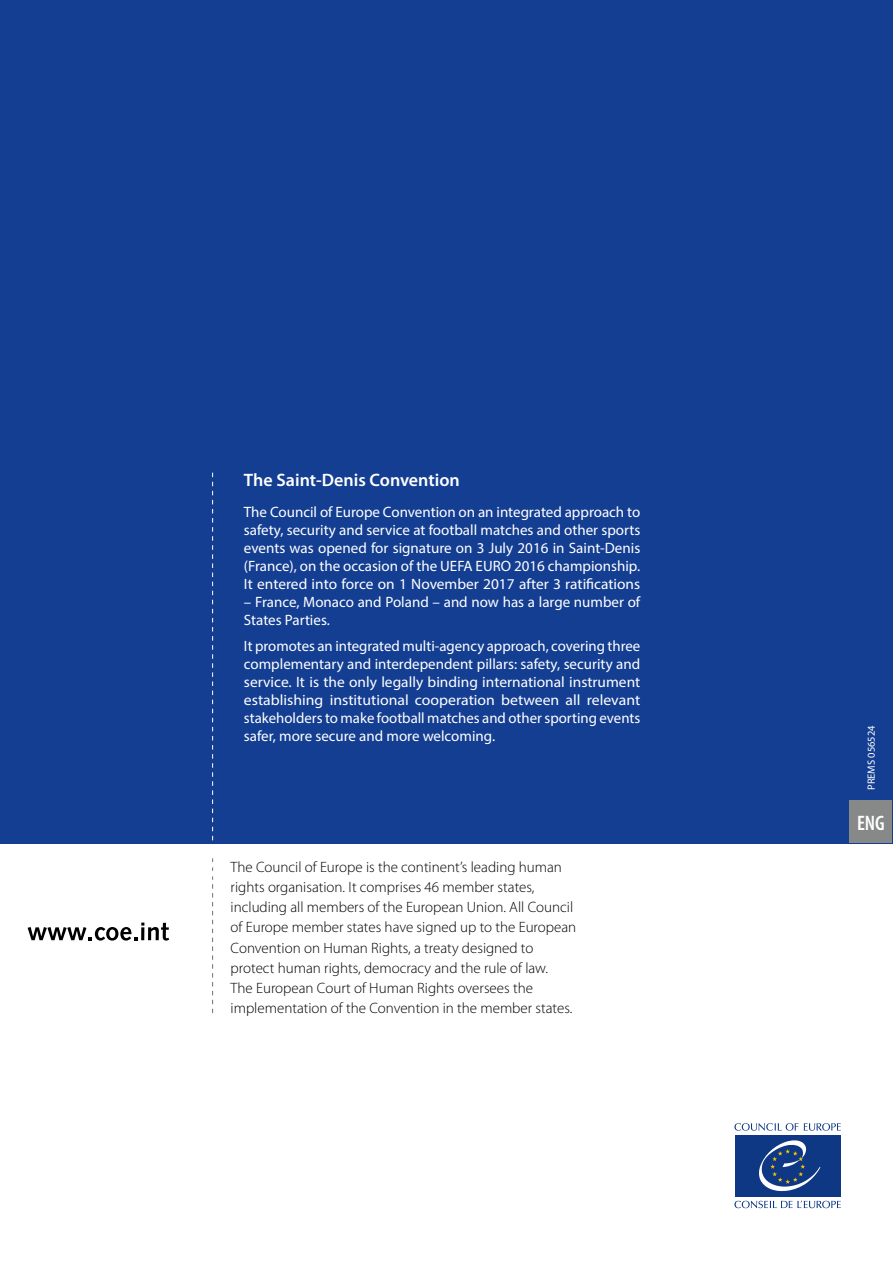
<style>
.page{position:relative;width:893px;height:1263px;background:#fff}
.page>*{position:absolute;margin:0;border:0;box-sizing:border-box;transform-origin:0 0}
.t1{font:600 condensed 21px "Myriad Pro";color:#fff}
.t2{font:600 18px "Myriad Pro";color:#fff}
.t3{font:15px/18px "Myriad Pro";color:#fff;text-align:justify}
.t4{font:300 15px/20.2px "Myriad Pro";color:#000}
.t5{font:10.5px "Myriad Pro";color:#fff}
</style>
<div class="page">
<div style="left:0;top:0;width:893px;height:843px;background:#143e92"></div>
<svg style="left:804px;top:1123px;width:37px;height:8px"></svg>
<svg style="left:734px;top:1123px;width:64px;height:8px"></svg>
<svg style="left:734px;top:1200px;width:107px;height:8px"></svg>
<div style="left:735px;top:1135px;width:105px;height:61px;background:#0e3884"></div>
<svg style="left:759px;top:1140px;width:62px;height:51px"></svg>
<svg style="left:28px;top:922px;width:141px;height:18px"></svg>
<svg style="left:212px;top:473px;width:1px;height:540px"></svg>
<div style="left:850px;top:800px;width:42px;height:43px;background:#878988"></div>
<p class="t2" style="left:244px;top:468px;width:217px">The Saint-Denis Convention</p>
<p class="t3" style="left:244px;top:502px;width:398px">The Council of Europe Convention on an integrated approach to safety, security and service at football matches and other sports events was opened for signature on 3 July 2016 in Saint-Denis (France), on the occasion of the UEFA EURO 2016 championship.<br>It entered into force on 1 November 2017 after 3 ratifications</p>
<p class="t3" style="left:244px;top:592px;width:398px">– France, Monaco and Poland – and now has a large number of<br>States Parties.</p>
<p class="t3" style="left:244px;top:637px;width:398px">It promotes an integrated multi-agency approach, covering three complementary and interdependent pillars: safety, security and service. It is the only legally binding international instrument establishing institutional cooperation between all relevant stakeholders to make football matches and other sporting events safer, more secure and more welcoming.</p>
<p class="t4" style="left:231px;top:857px;width:347px">The Council of Europe is the continent’s leading human rights organisation. It comprises 46 member states, including all members of the European Union. All Council of Europe member states have signed up to the European Convention on Human Rights, a treaty designed to protect human rights, democracy and the rule of law.<br>The European Court of Human Rights oversees the implementation of the Convention in the member states.</p>
<p class="t5" style="left:865px;top:790px;width:66px;rotate:-90deg">PREMS 056524</p>
<h1 class="t1" style="left:857px;top:810px;width:29px">ENG</h1>
</div>
